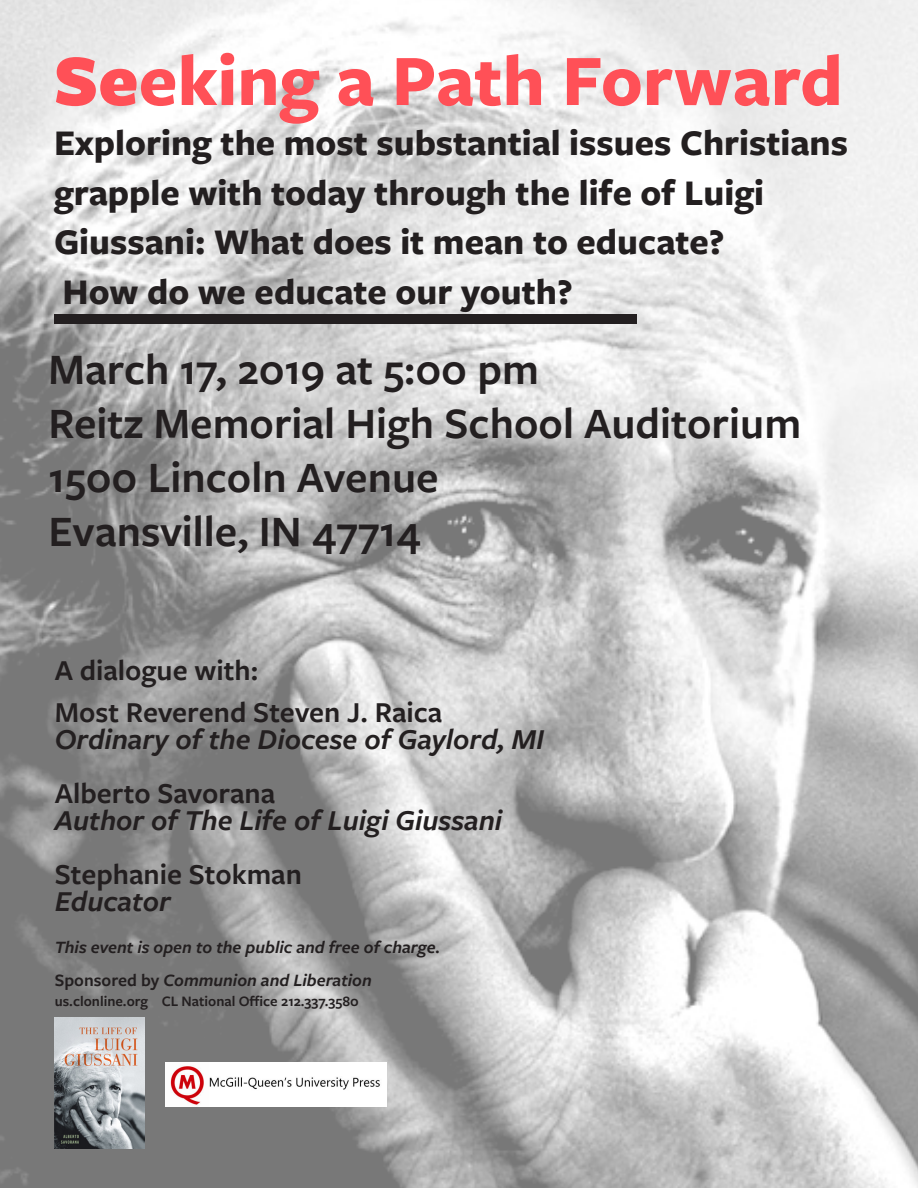
<style>
.page{position:relative;width:918px;height:1188px;background:#fff}
.page>*{position:absolute;margin:0;border:0;box-sizing:border-box;transform-origin:0 0}
.t1{font:700 75px "Freight Sans Pro";color:#ff5057}
.t2{font:600 45px/54px "Freight Sans Pro";color:#231f20}
.t3{font:700 37.5px/49.5px "Freight Sans Pro";color:#231f20}
.t4{font:600 30px "Freight Sans Pro";color:#231f20}
.t5{font:italic 600 30px "Freight Sans Pro";color:#231f20}
.t6{font:italic 600 18px "Freight Sans Pro";color:#231f20}
.t7{font:600 15px "Freight Sans Pro";color:#231f20}
.s1{font-weight:900}
.s2{font-style:normal}
</style>
<div class="page">
<img style="left:0;top:0;width:918px;height:1188px">
<img style="left:54px;top:1017px;width:90px;height:132px">
<img style="left:166px;top:1063px;width:221px;height:44px">
<div style="left:54px;top:315px;width:582px;height:9px;background:#231f20"></div>
<p class="t1" style="left:54px;top:29px;width:790px"><span class="s1">Se</span>eking a Path Forward</p>
<p class="t3" style="left:54px;top:117px;width:796px">Exploring the most substantial issues Christians</p>
<p class="t3" style="left:54px;top:166px;width:712px">grapple with today through the life of Luigi</p>
<p class="t3" style="left:54px;top:216px;width:672px">Giussani: What does it mean to educate?<br>How do we educate our youth?</p>
<p class="t2" style="left:49px;top:341px;width:492px">March 17, 2019 at 5:00 pm</p>
<p class="t2" style="left:49px;top:395px;width:754px">Reitz Memorial High School Auditorium<br>1500 Lincoln Avenue</p>
<p class="t2" style="left:49px;top:503px;width:374px">Evansville, IN 47714</p>
<p class="t4" style="left:55px;top:650px;width:205px">A dialogue with:</p>
<p class="t4" style="left:55px;top:692px;width:389px">Most Reverend Steven J. Raica</p>
<p class="t5" style="left:55px;top:719px;width:491px">Ordinary of the Diocese of Gaylord, MI</p>
<p class="t4" style="left:55px;top:773px;width:222px">Alberto Savorana</p>
<p class="t5" style="left:55px;top:800px;width:449px">Author of The Life of Luigi Giussani</p>
<p class="t4" style="left:55px;top:854px;width:249px">Stephanie Stokman</p>
<p class="t5" style="left:55px;top:881px;width:118px">Educator</p>
<p class="t6" style="left:55px;top:935px;width:387px">This event is open to the public and free of charge.</p>
<p class="t7" style="left:55px;top:991px;width:306px">us.clonline.org CL National Office 212.337.3580</p>
<p class="t6" style="left:55px;top:969px;width:318px"><span class="s2">Sponsored by</span> Communion and Liberation</p>
</div>
